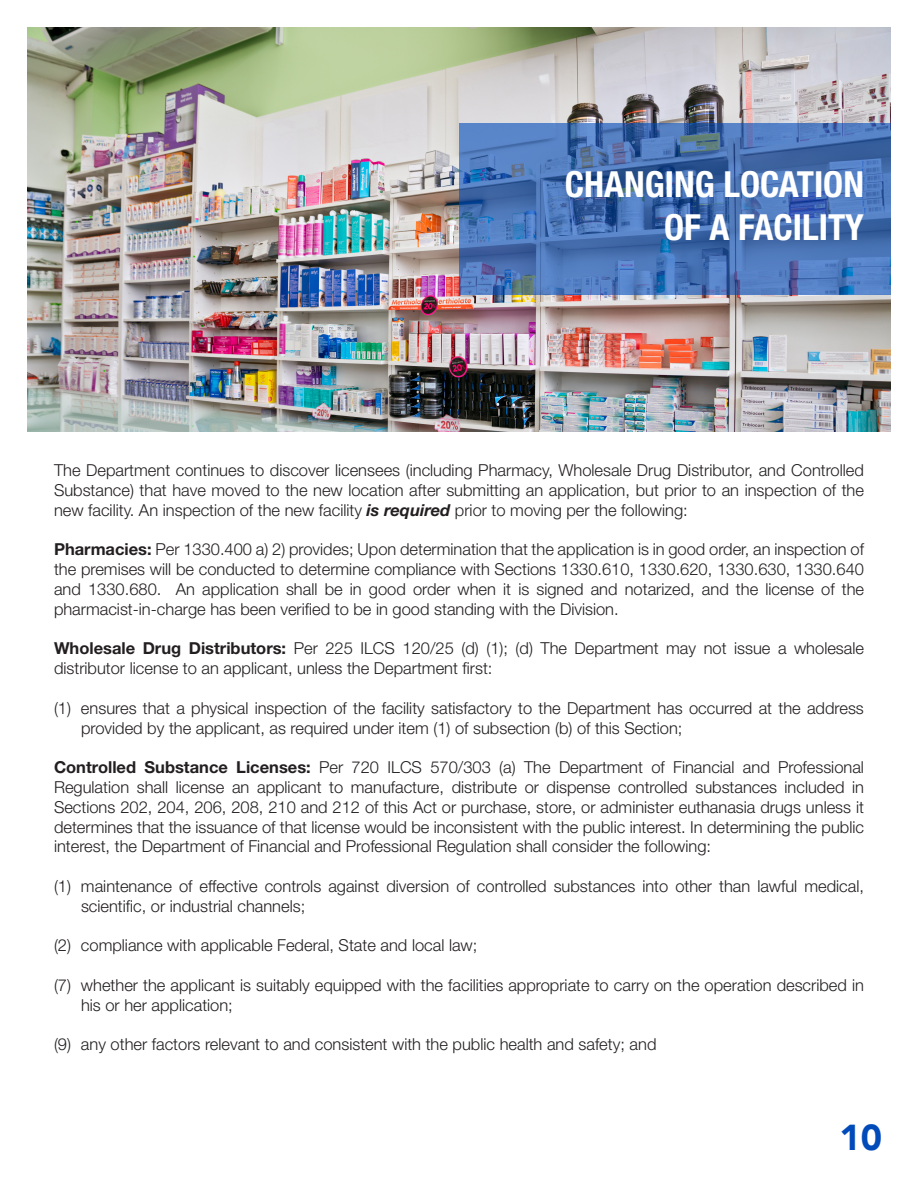
<style>
.page{position:relative;width:918px;height:1188px;background:#fff}
.page>*{position:absolute;margin:0;border:0;box-sizing:border-box;transform-origin:0 0}
.t1{font:700 condensed 36px "Helvetica Neue LT Std";color:#fff}
.t2{font:900 36px "Avenir";color:#004aba}
.t3{font:300 16.5px/19.8px "Helvetica Neue LT Std";color:#231f20}
.s1{font-weight:700;font-style:italic}
.s2{font-weight:700}
</style>
<div class="page">
<img style="left:27px;top:27px;width:864px;height:405px">
<svg style="left:459px;top:123px;width:432px;height:172px;background:#4771b2"></svg>
<p class="t1" style="left:565px;top:162px;width:301px">CHANGING LOCATION</p>
<p class="t1" style="left:664px;top:206px;width:201px">OF A FACILITY</p>
<p class="t3" style="left:54px;top:460px;width:812px;text-align:justify">The Department continues to discover licensees (including Pharmacy, Wholesale Drug Distributor, and Controlled Substance) that have moved to the new location after submitting an application, but prior to an inspection of the new facility. An inspection of the new facility <span class="s1">is required</span> prior to moving per the following:</p>
<p class="t3" style="left:54px;top:539px;width:812px;text-align:justify"><span class="s2">Pharmacies:</span> Per 1330.400 a) 2) provides; Upon determination that the application is in good order, an inspection of the premises will be conducted to determine compliance with Sections 1330.610, 1330.620, 1330.630, 1330.640 and 1330.680. An application shall be in good order when it is signed and notarized, and the license of the pharmacist-in-charge has been verified to be in good standing with the Division.</p>
<p class="t3" style="left:54px;top:638px;width:812px"><span class="s2">Wholesale Drug Distributors:</span> Per 225 ILCS 120/25 (d) (1); (d) The Department may not issue a wholesale distributor license to an applicant, unless the Department first:</p>
<p class="t3" style="left:81px;top:698px;width:784px;text-indent:-27px">(1) ensures that a physical inspection of the facility satisfactory to the Department has occurred at the address provided by the applicant, as required under item (1) of subsection (b) of this Section;</p>
<p class="t3" style="left:54px;top:757px;width:812px;text-align:justify"><span class="s2">Controlled Substance Licenses:</span> Per 720 ILCS 570/303 (a) The Department of Financial and Professional Regulation shall license an applicant to manufacture, distribute or dispense controlled substances included in Sections 202, 204, 206, 208, 210 and 212 of this Act or purchase, store, or administer euthanasia drugs unless it determines that the issuance of that license would be inconsistent with the public interest. In determining the public interest, the Department of Financial and Professional Regulation shall consider the following:</p>
<p class="t3" style="left:81px;top:876px;width:785px;text-indent:-27px">(1) maintenance of effective controls against diversion of controlled substances into other than lawful medical, scientific, or industrial channels;</p>
<p class="t3" style="left:54px;top:935px;width:425px">(2) compliance with applicable Federal, State and local law;</p>
<p class="t3" style="left:81px;top:975px;width:784px;text-indent:-27px">(7) whether the applicant is suitably equipped with the facilities appropriate to carry on the operation described in his or her application;</p>
<p class="t3" style="left:54px;top:1034px;width:604px">(9) any other factors relevant to and consistent with the public health and safety; and</p>
<h1 class="t2" style="left:839px;top:1106px;width:44px">10</h1>
</div>
